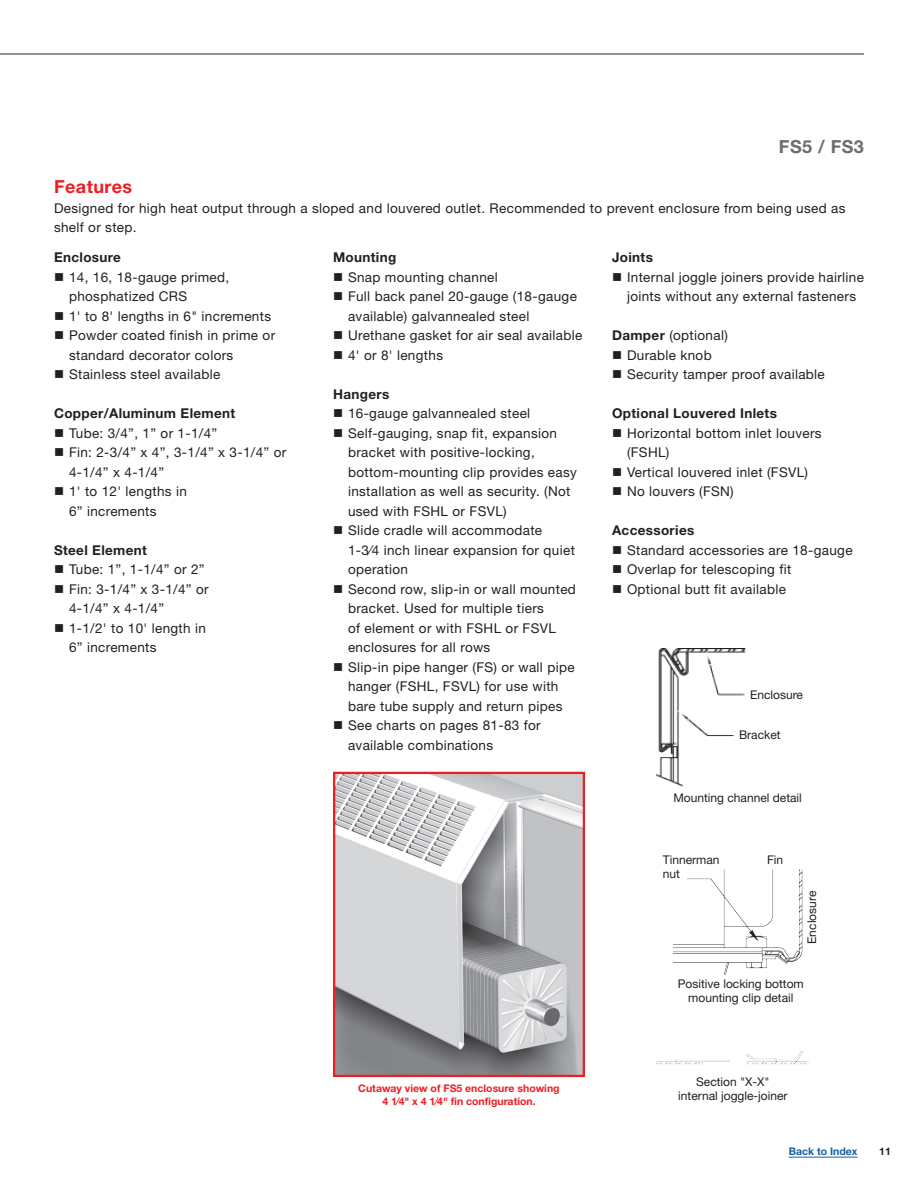
<style>
.page{position:relative;width:918px;height:1188px;background:#fff}
.page>*{position:absolute;margin:0;border:0;box-sizing:border-box;transform-origin:0 0}
.ZNA_Subline_Red{font:700 18px "Helvetica Neue LT Pro";letter-spacing:.025em;color:#ee1d23}
.ZNA__Subline_70black{font:700 18px "Helvetica Neue LT Pro";letter-spacing:.025em;color:#6c6d70}
.ZNA_Copy_Text{font:13.5px/19.5px "Helvetica Neue LT Pro";letter-spacing:.025em;color:#231f20}
.ZNA_Copy_Text_bold{font:700 13.5px "Helvetica Neue LT Pro";letter-spacing:.025em;color:#231f20}
.ZNA_Copy_Text_bold-2{font:13.5px "Helvetica Neue LT Pro";letter-spacing:.025em;color:#231f20}
.t1{font:12px/14.4px "Helvetica Neue LT Pro";color:#231f20;text-align:center}
.ZNA_Breadcrumbs_7_9pt_bold_red{font:700 10.5px "Helvetica Neue LTW1 G";color:#ee1d23}
.t2{font:700 10.5px "Helvetica Neue LT Pro";color:#175d9e}
.t3{font:700 10.5px "Helvetica Neue LT Pro";color:#231f20}
.s1{font-weight:700}
</style>
<div class="page">
<hr style="left:0;top:53px;width:864px;height:2px;background:#6c6d70">
<hr style="left:789px;top:1157px;width:69px;height:1px;background:#175d9e">
<img style="left:336px;top:775px;width:246px;height:299px">
<div style="left:333px;top:772px;width:252px;height:305px;border:2px solid #ee1d23"></div>
<img style="left:673px;top:869px;width:130px;height:106px">
<img style="left:657px;top:1051px;width:151px;height:13px">
<img style="left:657px;top:648px;width:89px;height:139px">
<p class="ZNA__Subline_70black" style="left:779px;top:135px;width:87px">FS5 / FS3</p>
<p class="ZNA_Subline_Red" style="left:54px;top:175px;width:80px">Features</p>
<p class="ZNA_Copy_Text" style="left:54px;top:198px;width:793px">Designed for high heat output through a sloped and louvered outlet. Recommended to prevent enclosure from being used as shelf or step.</p>
<p class="ZNA_Copy_Text_bold" style="left:54px;top:249px;width:68px">Enclosure</p>
<p class="ZNA_Copy_Text" style="left:69px;top:267px;width:162px">14, 16, 18-gauge primed, phosphatized CRS</p>
<p class="ZNA_Copy_Text" style="left:69px;top:306px;width:204px">1' to 8' lengths in 6" increments</p>
<p class="ZNA_Copy_Text" style="left:69px;top:325px;width:208px">Powder coated finish in prime or standard decorator colors</p>
<p class="ZNA_Copy_Text" style="left:69px;top:364px;width:153px">Stainless steel available</p>
<p class="ZNA_Copy_Text_bold" style="left:54px;top:405px;width:183px">Copper/Aluminum Element</p>
<p class="ZNA_Copy_Text" style="left:69px;top:423px;width:150px">Tube: 3/4”, 1” or 1-1/4”</p>
<p class="ZNA_Copy_Text" style="left:69px;top:442px;width:219px">Fin: 2-3/4” x 4”, 3-1/4” x 3-1/4” or<br>4-1/4” x 4-1/4”</p>
<p class="ZNA_Copy_Text" style="left:69px;top:481px;width:119px">1' to 12' lengths in<br>6” increments</p>
<p class="ZNA_Copy_Text_bold" style="left:54px;top:542px;width:95px">Steel Element</p>
<p class="ZNA_Copy_Text" style="left:69px;top:559px;width:137px">Tube: 1”, 1-1/4” or 2”</p>
<p class="ZNA_Copy_Text" style="left:69px;top:579px;width:141px">Fin: 3-1/4” x 3-1/4” or<br>4-1/4” x 4-1/4”</p>
<p class="ZNA_Copy_Text" style="left:69px;top:618px;width:138px">1-1/2' to 10' length in<br>6” increments</p>
<p class="ZNA_Copy_Text_bold" style="left:333px;top:249px;width:65px">Mounting</p>
<p class="ZNA_Copy_Text" style="left:348px;top:267px;width:151px">Snap mounting channel</p>
<p class="ZNA_Copy_Text" style="left:348px;top:286px;width:230px">Full back panel 20-gauge (18-gauge available) galvannealed steel</p>
<p class="ZNA_Copy_Text" style="left:348px;top:325px;width:236px">Urethane gasket for air seal available</p>
<p class="ZNA_Copy_Text" style="left:348px;top:345px;width:97px">4' or 8' lengths</p>
<p class="ZNA_Copy_Text_bold" style="left:333px;top:386px;width:58px">Hangers</p>
<p class="ZNA_Copy_Text" style="left:348px;top:403px;width:184px">16-gauge galvannealed steel</p>
<p class="ZNA_Copy_Text" style="left:348px;top:423px;width:230px">Self-gauging, snap fit, expansion bracket with positive-locking, bottom-mounting clip provides easy installation as well as security. (Not used with FSHL or FSVL)</p>
<p class="ZNA_Copy_Text" style="left:348px;top:520px;width:228px">Slide cradle will accommodate<br>1-3⁄4 inch linear expansion for quiet operation</p>
<p class="ZNA_Copy_Text" style="left:348px;top:579px;width:230px">Second row, slip-in or wall mounted bracket. Used for multiple tiers<br>of element or with FSHL or FSVL enclosures for all rows</p>
<p class="ZNA_Copy_Text" style="left:348px;top:657px;width:228px">Slip-in pipe hanger (FS) or wall pipe hanger (FSHL, FSVL) for use with bare tube supply and return pipes</p>
<p class="ZNA_Copy_Text" style="left:348px;top:715px;width:194px">See charts on pages 81-83 for available combinations</p>
<p class="ZNA_Breadcrumbs_7_9pt_bold_red" style="left:358px;top:1082px;width:203px">Cutaway view of FS5 enclosure showing</p>
<p class="ZNA_Breadcrumbs_7_9pt_bold_red" style="left:382px;top:1095px;width:155px">4 1⁄4" x 4 1⁄4" fin configuration.</p>
<p class="ZNA_Copy_Text_bold" style="left:612px;top:249px;width:42px">Joints</p>
<p class="ZNA_Copy_Text" style="left:627px;top:267px;width:239px">Internal joggle joiners provide hairline joints without any external fasteners</p>
<p class="ZNA_Copy_Text_bold-2" style="left:612px;top:327px;width:117px"><span class="s1">Damper</span> (optional)</p>
<p class="ZNA_Copy_Text" style="left:627px;top:345px;width:86px">Durable knob</p>
<p class="ZNA_Copy_Text" style="left:627px;top:364px;width:199px">Security tamper proof available</p>
<p class="ZNA_Copy_Text_bold" style="left:612px;top:405px;width:166px">Optional Louvered Inlets</p>
<p class="ZNA_Copy_Text" style="left:627px;top:423px;width:196px">Horizontal bottom inlet louvers (FSHL)</p>
<p class="ZNA_Copy_Text" style="left:627px;top:462px;width:183px">Vertical louvered inlet (FSVL)</p>
<p class="ZNA_Copy_Text" style="left:627px;top:481px;width:108px">No louvers (FSN)</p>
<p class="ZNA_Copy_Text_bold" style="left:612px;top:522px;width:84px">Accessories</p>
<p class="ZNA_Copy_Text" style="left:627px;top:540px;width:227px">Standard accessories are 18-gauge</p>
<p class="ZNA_Copy_Text" style="left:627px;top:559px;width:166px">Overlap for telescoping fit</p>
<p class="ZNA_Copy_Text" style="left:627px;top:579px;width:161px">Optional butt fit available</p>
<p class="t1" style="left:750px;top:687px;width:54px">Enclosure</p>
<p class="t1" style="left:739px;top:727px;width:43px">Bracket</p>
<p class="t1" style="left:673px;top:790px;width:130px">Mounting channel detail</p>
<p class="t1" style="left:663px;top:852px;width:58px">Tinnerman</p>
<p class="t1" style="left:767px;top:852px;width:18px">Fin</p>
<p class="t1" style="left:663px;top:867px;width:19px">nut</p>
<p class="t1" style="left:804px;top:944px;width:54px;rotate:-90deg">Enclosure</p>
<p class="t1" style="left:678px;top:976px;width:128px">Positive locking bottom mounting clip detail</p>
<p class="t1" style="left:678px;top:1074px;width:111px">Section "X-X" internal joggle-joiner</p>
<p class="t2" style="left:789px;top:1145px;width:70px">Back to Index</p>
<p class="t3" style="left:879px;top:1145px;width:13px">11</p>
</div>
